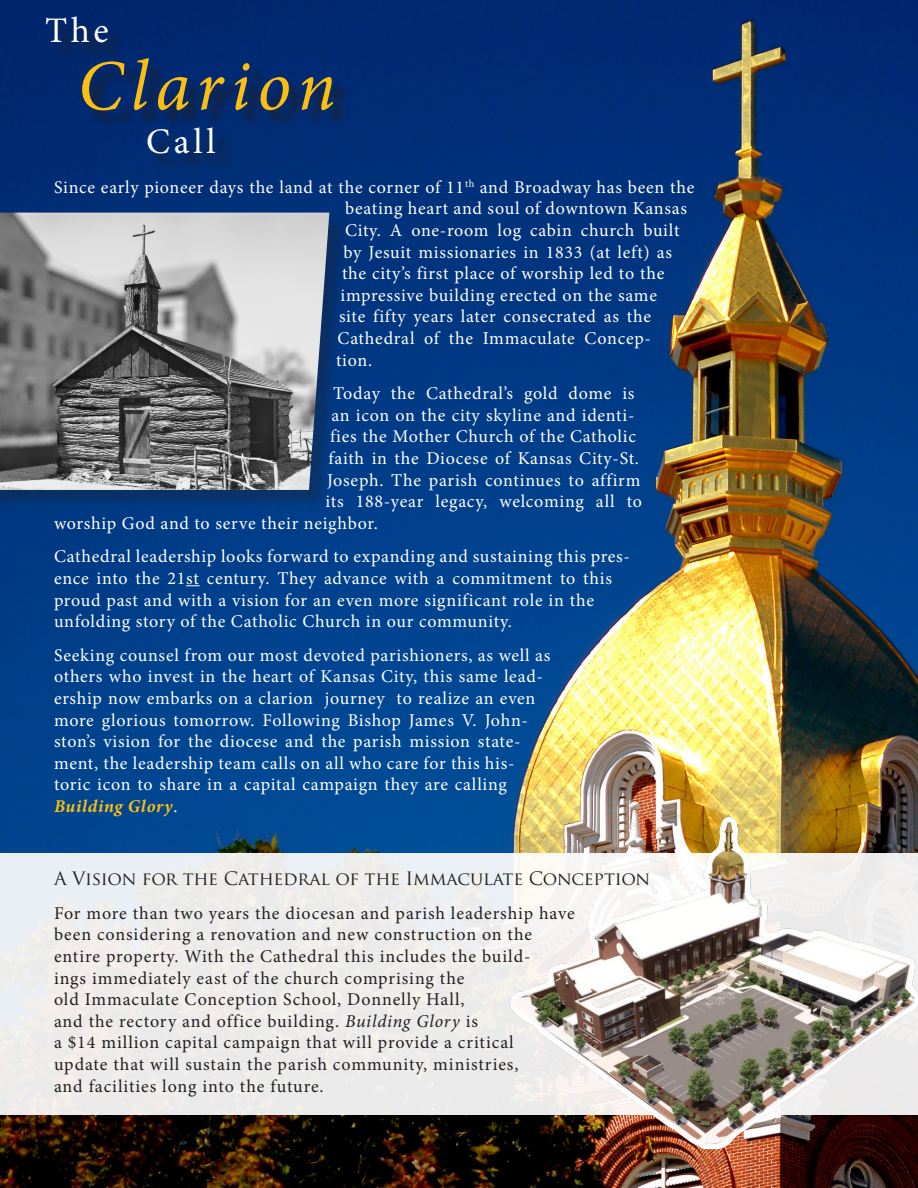
<style>
.page{position:relative;width:918px;height:1188px;background:#fff}
.page>*{position:absolute;margin:0;border:0;box-sizing:border-box;transform-origin:0 0}
.t1{font:italic 72px "Minion Pro";letter-spacing:.095em;color:#fdbe12}
.t2{font:36px "Minion Pro";color:#fff}
.t3{font:18px/21.6px "Minion Pro";letter-spacing:.04em;color:#fff}
.t4{font:18px/21.6px "Minion Pro";letter-spacing:.05em;color:#231f20}
.t5{font:18px "Trajan Pro";letter-spacing:-.01em;color:#231f20}
.s1{font-weight:700;font-style:italic;color:#fdbe12}
.s2{font-style:italic}
</style>
<div class="page">
<img style="left:0;top:0;width:918px;height:1188px">
<div style="left:0;top:853px;width:918px;height:261px;background:#ececea"></div>
<svg style="left:186px;top:585px;width:14px;height:1px"></svg>
<div style="left:49px;top:19px;width:184px;height:153px;background:#231f20;opacity:.75"></div>
<div style="left:85px;top:62px;width:266px;height:67px;background:#231f20;opacity:.75"></div>
<img style="left:487px;top:798px;width:431px;height:378px">
<div style="left:0;top:215px;width:348px;height:294px;background:#231f20;opacity:.3"></div>
<img style="left:0;top:213px;width:329px;height:277px">
<p class="t2" style="left:45px;top:7px;width:65px">The</p>
<p class="t1" style="left:77px;top:37px;width:260px">Clarion</p>
<p class="t2" style="left:146px;top:117px;width:71px">Call</p>
<p class="t3" style="left:54px;top:176px;width:642px">Since early pioneer days the land at the corner of 11<sup>th</sup> and Broadway has been the</p>
<p class="t3" style="left:345px;top:198px;width:343px">beating heart and soul of downtown Kansas</p>
<p class="t3" style="left:345px;top:220px;width:336px">City. A one-room log cabin church built</p>
<p class="t3" style="left:344px;top:241px;width:330px">by Jesuit missionaries in 1833 (at left) as</p>
<p class="t3" style="left:342px;top:263px;width:324px">the city’s first place of worship led to the</p>
<p class="t3" style="left:340px;top:284px;width:318px">impressive building erected on the same</p>
<p class="t3" style="left:339px;top:306px;width:314px">site fifty years later consecrated as the</p>
<p class="t3" style="left:338px;top:328px;width:315px">Cathedral of the Immaculate Concep-</p>
<p class="t3" style="left:336px;top:349px;width:38px">tion.</p>
<p class="t3" style="left:333px;top:383px;width:303px">Today the Cathedral’s gold dome is</p>
<p class="t3" style="left:332px;top:404px;width:305px">an icon on the city skyline and identi-</p>
<p class="t3" style="left:330px;top:426px;width:308px">fies the Mother Church of the Catholic</p>
<p class="t3" style="left:328px;top:448px;width:312px">faith in the Diocese of Kansas City-St.</p>
<p class="t3" style="left:327px;top:469px;width:315px">Joseph. The parish continues to affirm</p>
<p class="t3" style="left:326px;top:491px;width:318px">its 188-year legacy, welcoming all to</p>
<p class="t3" style="left:54px;top:512px;width:325px">worship God and to serve their neighbor.</p>
<p class="t3" style="left:54px;top:546px;width:578px">Cathedral leadership looks forward to expanding and sustaining this pres&shy;ence into the 21st century. They advance with a commitment to this proud past and with a vision for an even more significant role in the unfolding story of the Catholic Church in our community.</p>
<p class="t3" style="left:54px;top:644px;width:498px">Seeking counsel from our most devoted parishioners, as well as others who invest in the heart of Kansas City, this same lead&shy;ership now embarks on a clarion journey to realize an even more glorious tomorrow. Following Bishop James V. John&shy;ston’s vision for the diocese and the parish mission state&shy;ment, the leadership team calls on all who care for this his&shy;toric icon to share in a capital campaign they are calling <span class="s1">Building Glory</span>.</p>
<p class="t5" style="left:54px;top:867px;width:598px">A Vision for the Cathedral of the Immaculate Conception</p>
<p class="t4" style="left:54px;top:902px;width:522px">For more than two years the diocesan and parish leadership have been considering a renovation and new construction on the entire property. With the Cathedral this includes the build-<br>ings immediately east of the church comprising the<br>old Immaculate Conception School, Donnelly Hall,<br>and the rectory and office building. <span class="s2">Building Glory</span> is<br>a $14 million capital campaign that will provide a critical<br>update that will sustain the parish community, ministries,<br>and facilities long into the future.</p>
</div>
